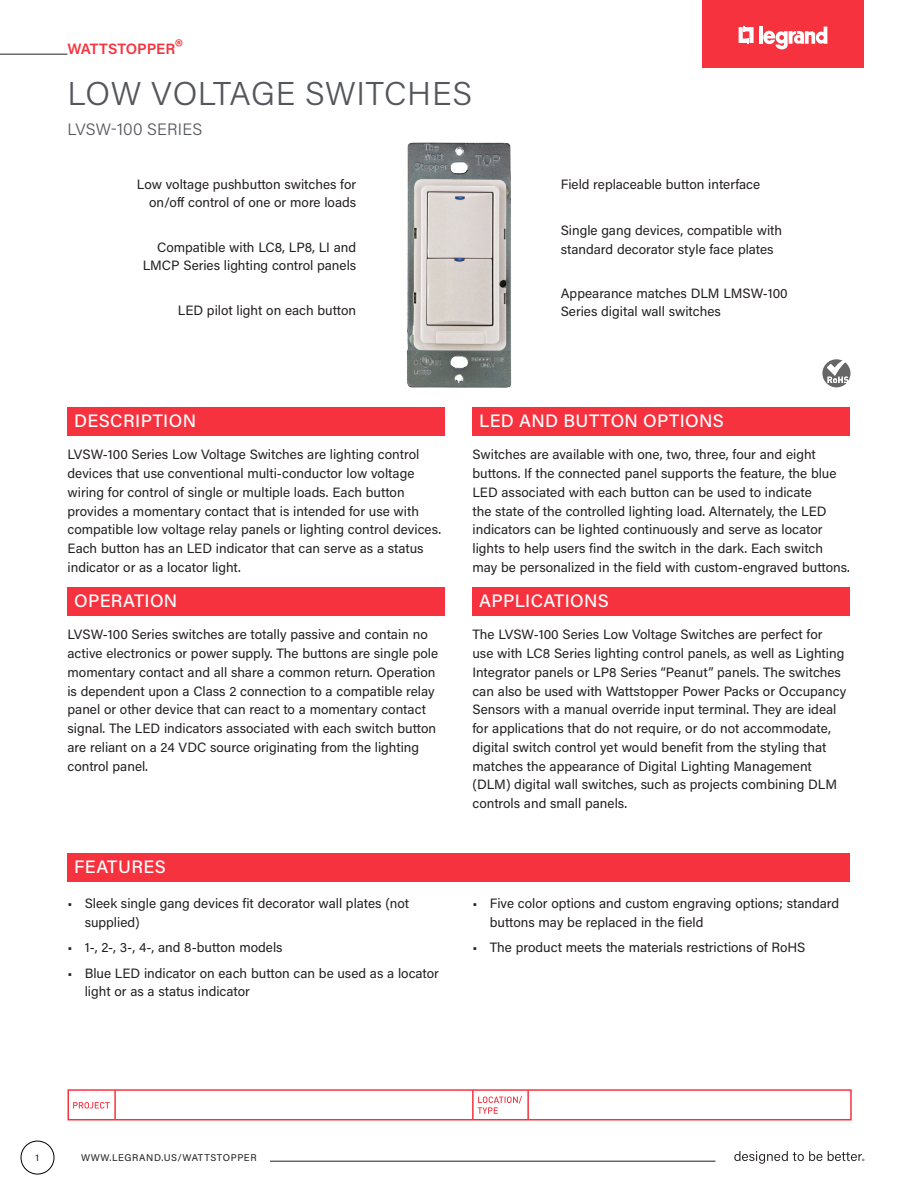
<style>
.page{position:relative;width:918px;height:1188px;background:#fff}
.page>*{position:absolute;margin:0;border:0;box-sizing:border-box;transform-origin:0 0}
.t1{font:300 33px "Acumin Pro";letter-spacing:.02em;color:#54565b}
.t2{font:500 18px "Acumin Pro";letter-spacing:.02em;color:#fff}
.t3{font:300 16.5px "Acumin Pro";letter-spacing:.01em;color:#54565b}
.t4{font:600 15px "Acumin Pro";letter-spacing:-.005em;color:#f7323f}
.t5{font:13.5px/18.8px "Acumin Pro";color:#231f20}
.t6{font:9.75px "Acumin Pro";letter-spacing:.06em;color:#231f20}
.s1{font-size:21px}
</style>
<div class="page">
<svg style="left:734px;top:1151px;width:88px;height:13px"></svg>
<svg style="left:828px;top:1151px;width:36px;height:10px"></svg>
<div style="left:21px;top:1141px;width:33px;height:33px;border:1px solid #000;border-radius:50%"></div>
<div style="left:702px;top:0;width:162px;height:68px;background:#f7323f"></div>
<svg style="left:739px;top:26px;width:15px;height:18px"></svg>
<hr style="left:759px;top:27px;width:4px;height:17px;background:#fff">
<svg style="left:763px;top:27px;width:64px;height:23px"></svg>
<div style="left:68px;top:1089px;width:784px;height:31px;border:2px solid #f7323f"></div>
<hr style="left:114px;top:1090px;width:2px;height:29px;background:#f7323f">
<hr style="left:472px;top:1090px;width:2px;height:30px;background:#f7323f">
<hr style="left:527px;top:1090px;width:2px;height:30px;background:#f7323f">
<svg style="left:478px;top:1096px;width:44px;height:18px"></svg>
<svg style="left:73px;top:1102px;width:37px;height:7px"></svg>
<hr style="left:270px;top:1161px;width:446px;height:1px;background:#231f20">
<hr style="left:0;top:54px;width:68px;height:1px;background:#231f20">
<div style="left:68px;top:407px;width:378px;height:29px;background:#f7323f"></div>
<div style="left:68px;top:587px;width:378px;height:29px;background:#f7323f"></div>
<div style="left:472px;top:407px;width:378px;height:29px;background:#f7323f"></div>
<div style="left:472px;top:587px;width:378px;height:29px;background:#f7323f"></div>
<div style="left:68px;top:853px;width:782px;height:28px;background:#f7323f"></div>
<img style="left:407px;top:143px;width:105px;height:245px">
<svg style="left:822px;top:359px;width:29px;height:28px"></svg>
<p class="t4" style="left:68px;top:38px;width:117px">WATTSTOPPER<span class="s1">®</span></p>
<h1 class="t1" style="left:68px;top:71px;width:406px">LOW VOLTAGE SWITCHES</h1>
<p class="t3" style="left:68px;top:117px;width:136px">LVSW-100 SERIES</p>
<p class="t5" style="left:137px;top:174px;width:221px;text-align:right">Low voltage pushbutton switches for on/off control of one or more loads</p>
<p class="t5" style="left:561px;top:174px;width:201px">Field replaceable button interface</p>
<p class="t5" style="left:143px;top:237px;width:215px;text-align:right">Compatible with LC8, LP8, LI and<br>LMCP Series lighting control panels</p>
<p class="t5" style="left:178px;top:300px;width:180px">LED pilot light on each button</p>
<p class="t5" style="left:561px;top:220px;width:223px">Single gang devices, compatible with standard decorator style face plates</p>
<p class="t5" style="left:561px;top:283px;width:229px">Appearance matches DLM LMSW-100<br>Series digital wall switches</p>
<h2 class="t2" style="left:74px;top:408px;width:123px">DESCRIPTION</h2>
<p class="t5" style="left:68px;top:445px;width:375px">LVSW-100 Series Low Voltage Switches are lighting control devices that use conventional multi-conductor low voltage wiring for control of single or multiple loads. Each button provides a momentary contact that is intended for use with compatible low voltage relay panels or lighting control devices.<br>Each button has an LED indicator that can serve as a status indicator or as a locator light.</p>
<h2 class="t2" style="left:74px;top:588px;width:105px">OPERATION</h2>
<p class="t5" style="left:68px;top:625px;width:372px">LVSW-100 Series switches are totally passive and contain no active electronics or power supply. The buttons are single pole momentary contact and all share a common return. Operation is dependent upon a Class 2 connection to a compatible relay panel or other device that can react to a momentary contact signal. The LED indicators associated with each switch button are reliant on a 24 VDC source originating from the lighting control panel.</p>
<h2 class="t2" style="left:74px;top:854px;width:93px">FEATURES</h2>
<p class="t5" style="left:85px;top:893px;width:326px;text-indent:-17px">• Sleek single gang devices fit decorator wall plates (not supplied)</p>
<p class="t5" style="left:68px;top:938px;width:217px">• 1-, 2-, 3-, 4-, and 8-button models</p>
<p class="t5" style="left:85px;top:963px;width:356px;text-indent:-17px">• Blue LED indicator on each button can be used as a locator light or as a status indicator</p>
<h2 class="t2" style="left:479px;top:408px;width:246px">LED AND BUTTON OPTIONS</h2>
<p class="t5" style="left:472px;top:445px;width:379px">Switches are available with one, two, three, four and eight buttons. If the connected panel supports the feature, the blue LED associated with each button can be used to indicate<br>the state of the controlled lighting load. Alternately, the LED indicators can be lighted continuously and serve as locator lights to help users find the switch in the dark. Each switch may be personalized in the field with custom-engraved buttons.</p>
<h2 class="t2" style="left:479px;top:588px;width:131px">APPLICATIONS</h2>
<p class="t5" style="left:472px;top:625px;width:375px">The LVSW-100 Series Low Voltage Switches are perfect for use with LC8 Series lighting control panels, as well as Lighting Integrator panels or LP8 Series “Peanut” panels. The switches can also be used with Wattstopper Power Packs or Occupancy Sensors with a manual override input terminal. They are ideal for applications that do not require, or do not accommodate, digital switch control yet would benefit from the styling that matches the appearance of Digital Lighting Management (DLM) digital wall switches, such as projects combining DLM controls and small panels.</p>
<p class="t5" style="left:490px;top:893px;width:351px;text-indent:-17px">• Five color options and custom engraving options; standard buttons may be replaced in the field</p>
<p class="t5" style="left:472px;top:938px;width:334px">• The product meets the materials restrictions of RoHS</p>
<p class="t6" style="left:35px;top:1151px;width:5px">1</p>
<p class="t6" style="left:81px;top:1151px;width:177px">WWW.LEGRAND.US/WATTSTOPPER</p>
</div>
